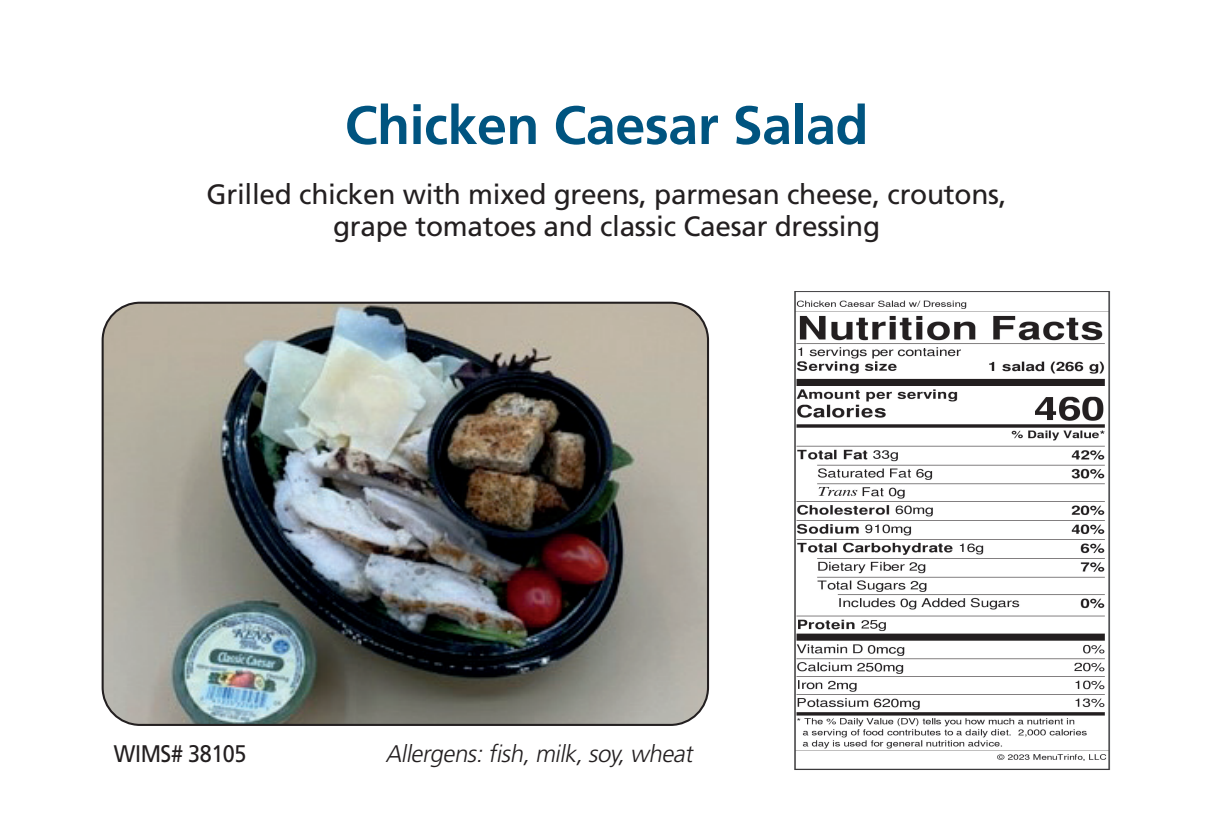
<style>
.page{position:relative;width:1212px;height:816px;background:#fff}
.page>*{position:absolute;margin:0;border:0;box-sizing:border-box;transform-origin:0 0}
.t1{font:700 54px "Frutiger";letter-spacing:-.01em;color:#005480}
.t2{font:28px/32px "Frutiger";letter-spacing:-.01em;color:#231f20;text-align:center}
.t3{font:italic 300 24px "Frutiger";color:#231f20}
.t4{font:24px "Frutiger";letter-spacing:-.02em;color:#231f20;scale:.9 1}
</style>
<div class="page">
<img style="left:103px;top:303px;width:605px;height:422px">
<div style="left:102px;top:302px;width:607px;height:424px;border:2px solid #231f20;border-radius:37px"></div>
<img style="left:794px;top:292px;width:317px;height:478px">
<h1 class="t1" style="left:345px;top:94px;width:525px">Chicken Caesar Salad</h1>
<p class="t2" style="left:207px;top:178px;width:802px">Grilled chicken with mixed greens, parmesan cheese, croutons, grape tomatoes and classic Caesar dressing</p>
<p class="t4" style="left:114px;top:740px;width:149px">WIMS# 38105</p>
<p class="t3" style="left:385px;top:740px;width:313px">Allergens:fish,milk,soy,wheat</p>
</div>
